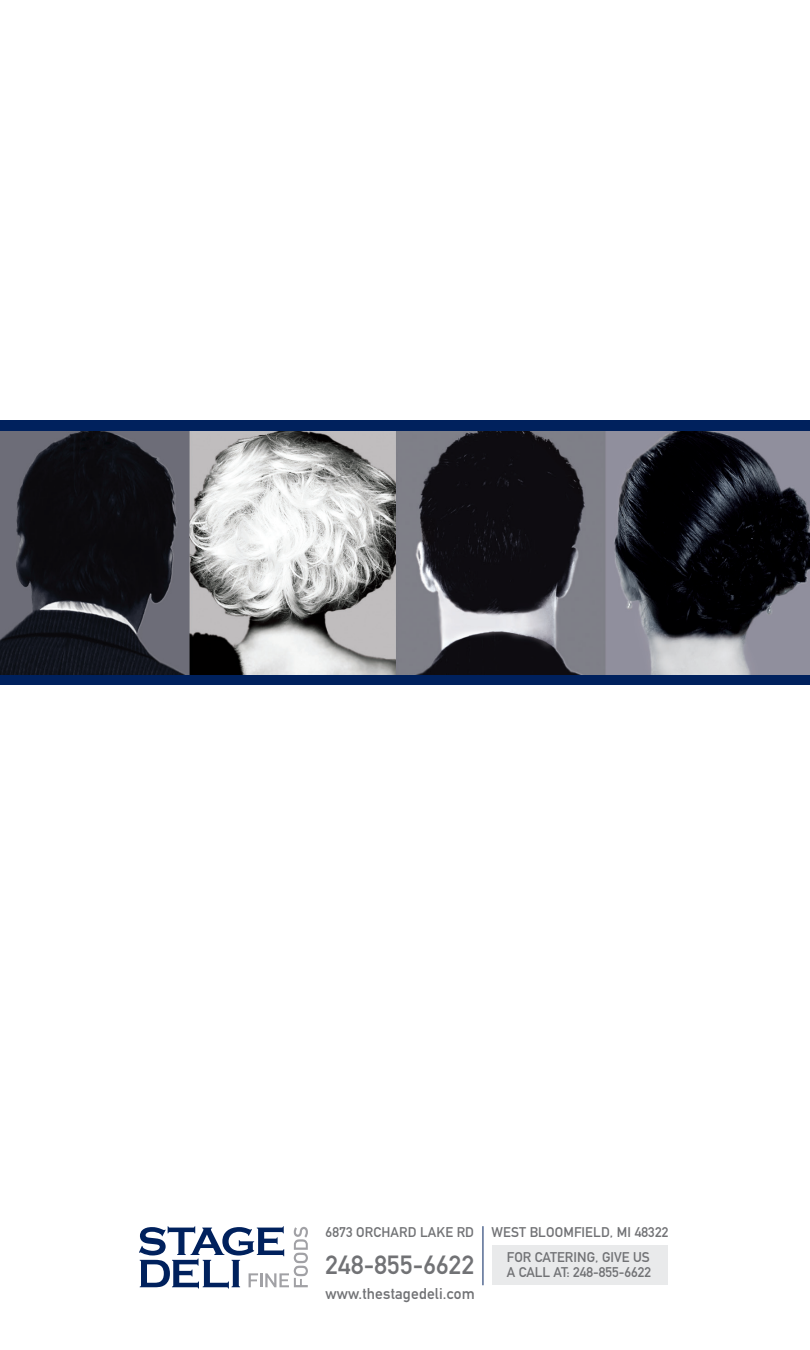
<style>
.page{position:relative;width:810px;height:1350px;background:#fff}
.page>*{position:absolute;margin:0;border:0;box-sizing:border-box;transform-origin:0 0}
.Subheadings{font:26px "DIN Mittelschrift";letter-spacing:.01em;color:#717275}
.Subheadings-2{font:15.38px "DIN Mittelschrift";letter-spacing:.01em;color:#717275}
.Subheadings-3{font:13.88px/14.6px "DIN Mittelschrift";letter-spacing:.01em;color:#717275}
</style>
<div class="page">
<div style="left:0;top:421px;width:810px;height:264px;background:#00215d"></div>
<svg style="left:139px;top:1226px;width:169px;height:63px"></svg>
<hr style="left:483px;top:1226px;width:1px;height:59px;background:#00215d">
<div style="left:492px;top:1245px;width:176px;height:40px;background:#e9eaeb"></div>
<img style="left:0;top:431px;width:810px;height:243px">
<p class="Subheadings-3" style="left:326px;top:1225px;width:150px">6873 ORCHARD LAKE RD</p>
<p class="Subheadings-3" style="left:491px;top:1225px;width:179px">WEST BLOOMFIELD, MI 48322</p>
<p class="Subheadings" style="left:326px;top:1249px;width:150px">248-855-6622</p>
<p class="Subheadings-2" style="left:326px;top:1285px;width:151px">www.thestagedeli.com</p>
<p class="Subheadings-3" style="left:507px;top:1250px;width:146px">FOR CATERING, GIVE US<br>A CALL AT: 248-855-6622</p>
</div>
